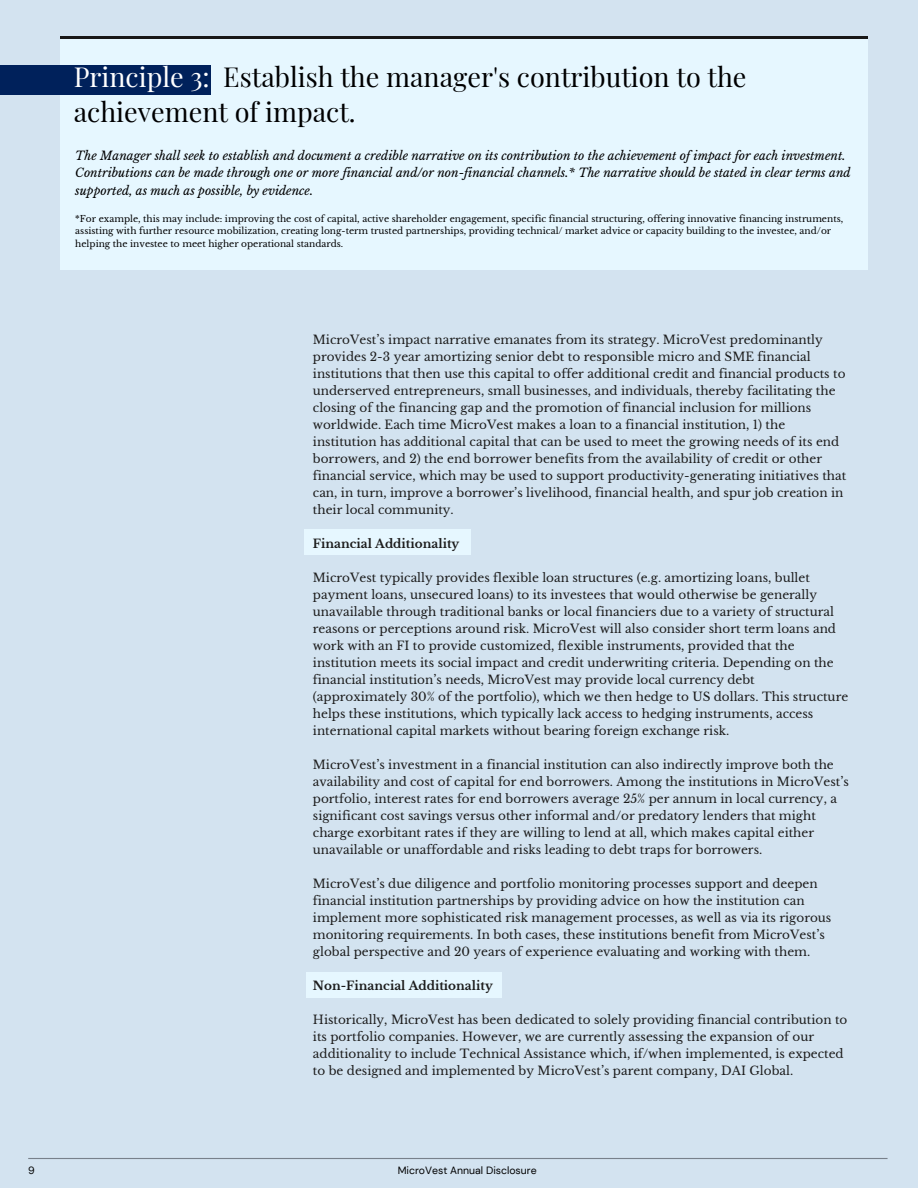
<style>
.page{position:relative;width:918px;height:1188px;background:#d3e3f0}
.page>*{position:absolute;margin:0;border:0;box-sizing:border-box;transform-origin:0 0}
.t1{font:27px/34.8px "Playfair Display";color:#000}
.t2{font:12px/17px "Libre Baskerville";color:#1c1c1c}
.t3{font:italic 12px/17.2px "Libre Baskerville";color:#000}
.t4{font:700 12px "Libre Baskerville";color:#1c1c1c}
.t5{font:10.5px "DM Sans";color:#000}
.t6{font:9px/12.8px "Libre Baskerville";color:#000}
.s1{color:#fff}
</style>
<div class="page">
<hr style="left:60px;top:36px;width:808px;height:3px;background:#181818">
<hr style="left:28px;top:1158px;width:860px;height:1px;background:#78818b">
<div style="left:60px;top:39px;width:807px;height:231px;background:#e6f7ff"></div>
<div style="left:0;top:66px;width:211px;height:29px;background:#00215b"></div>
<div style="left:305px;top:529px;width:166px;height:26px;background:#e6f7ff"></div>
<div style="left:307px;top:972px;width:195px;height:26px;background:#e6f7ff"></div>
<h1 class="t1" style="left:74px;top:58px;width:674px"><span class="s1">Principle 3:</span> Establish the manager's contribution to the achievement of impact.</h1>
<p class="t3" style="left:75px;top:147px;width:777px">The Manager shall seek to establish and document a credible narrative on its contribution to the achievement of impact for each investment.<br>Contributions can be made through one or more financial and/or non-financial channels.* The narrative should be stated in clear terms and supported, as much as possible, by evidence.</p>
<p class="t6" style="left:75px;top:212px;width:770px">*For example, this may include: improving the cost of capital, active shareholder engagement, specific financial structuring, offering innovative financing instruments, assisting with further resource mobilization, creating long-term trusted partnerships, providing technical/ market advice or capacity building to the investee, and/or helping the investee to meet higher operational standards.</p>
<p class="t2" style="left:313px;top:331px;width:535px">MicroVest’s impact narrative emanates from its strategy. MicroVest predominantly provides 2-3 year amortizing senior debt to responsible micro and SME financial institutions that then use this capital to offer additional credit and financial products to underserved entrepreneurs, small businesses, and individuals, thereby facilitating the closing of the financing gap and the promotion of financial inclusion for millions worldwide. Each time MicroVest makes a loan to a financial institution, 1) the institution has additional capital that can be used to meet the growing needs of its end borrowers, and 2) the end borrower benefits from the availability of credit or other financial service, which may be used to support productivity-generating initiatives that can, in turn, improve a borrower’s livelihood, financial health, and spur job creation in their local community.</p>
<p class="t4" style="left:313px;top:536px;width:148px">Financial Additionality</p>
<p class="t2" style="left:313px;top:569px;width:537px">MicroVest typically provides flexible loan structures (e.g. amortizing loans, bullet payment loans, unsecured loans) to its investees that would otherwise be generally unavailable through traditional banks or local financiers due to a variety of structural reasons or perceptions around risk. MicroVest will also consider short term loans and work with an FI to provide customized, flexible instruments, provided that the institution meets its social impact and credit underwriting criteria. Depending on the financial institution’s needs, MicroVest may provide local currency debt (approximately 30% of the portfolio), which we then hedge to US dollars. This structure helps these institutions, which typically lack access to hedging instruments, access international capital markets without bearing foreign exchange risk.</p>
<p class="t2" style="left:313px;top:756px;width:538px">MicroVest’s investment in a financial institution can also indirectly improve both the availability and cost of capital for end borrowers. Among the institutions in MicroVest’s portfolio, interest rates for end borrowers average 25% per annum in local currency, a significant cost savings versus other informal and/or predatory lenders that might charge exorbitant rates if they are willing to lend at all, which makes capital either unavailable or unaffordable and risks leading to debt traps for borrowers.</p>
<p class="t2" style="left:313px;top:875px;width:520px">MicroVest’s due diligence and portfolio monitoring processes support and deepen financial institution partnerships by providing advice on how the institution can implement more sophisticated risk management processes, as well as via its rigorous monitoring requirements. In both cases, these institutions benefit from MicroVest’s global perspective and 20 years of experience evaluating and working with them.</p>
<p class="t4" style="left:313px;top:978px;width:181px">Non-Financial Additionality</p>
<p class="t2" style="left:313px;top:1011px;width:536px">Historically, MicroVest has been dedicated to solely providing financial contribution to its portfolio companies. However, we are currently assessing the expansion of our additionality to include Technical Assistance which, if/when implemented, is expected to be designed and implemented by MicroVest’s parent company, DAI Global.</p>
<p class="t5" style="left:28px;top:1164px;width:8px">9</p>
<p class="t5" style="left:398px;top:1164px;width:140px">MicroVest Annual Disclosure</p>
</div>
